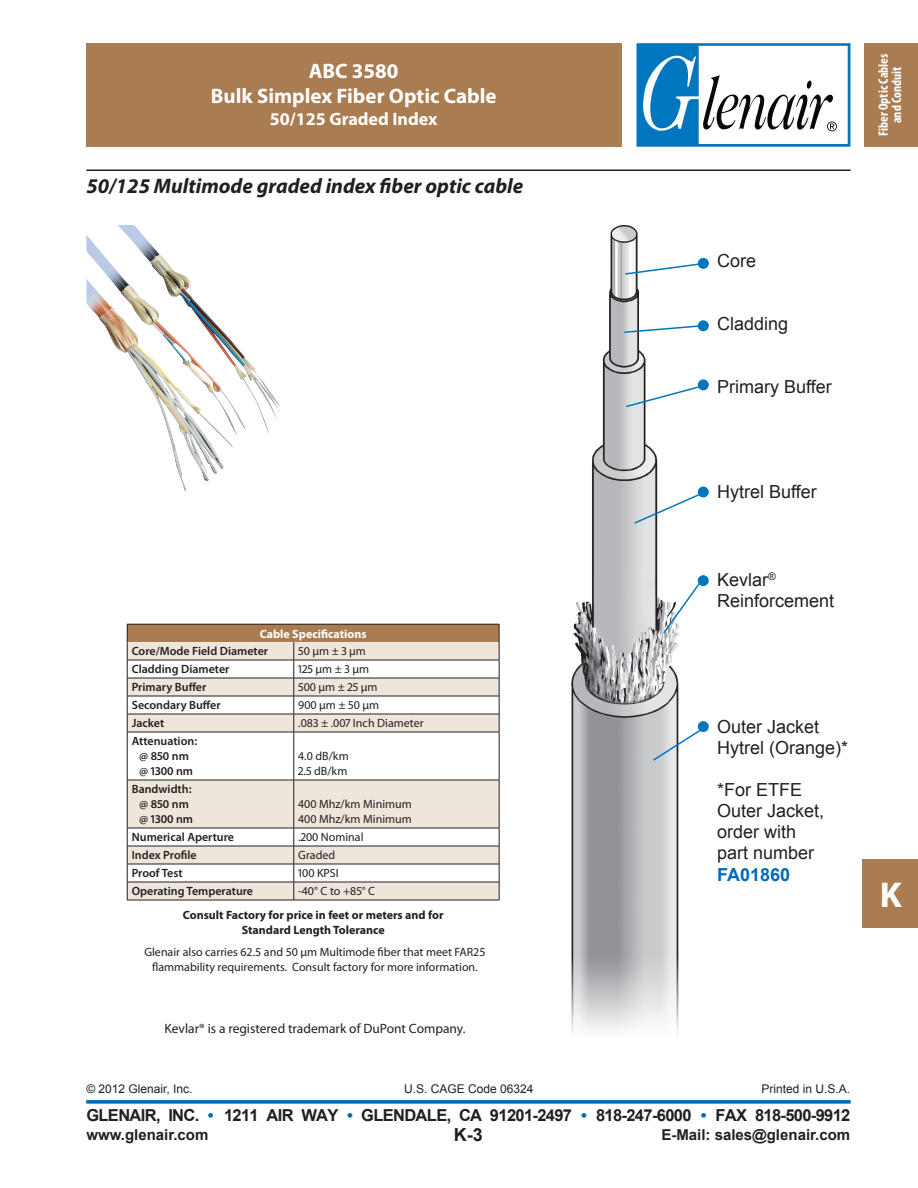
<style>
.page{position:relative;width:918px;height:1188px;background:#fff}
.page>*{position:absolute;margin:0;border:0;box-sizing:border-box;transform-origin:0 0}
.t1{font:700 36px "Myriad Pro";color:#fff}
.t2{font:italic 700 21px "Myriad Pro";color:#231f20}
.t3{font:700 21px/25.2px "Myriad Pro";color:#fff;text-align:center}
.t4{font:18px/21px "Arial";color:#231f20}
.t5{font:700 18px "Myriad Pro";color:#fff}
.t6{font:700 18px "Arial";color:#006bb6}
.t7{font:700 18px "Arial";color:#231f20}
.t8{font:700 16.5px "Arial";letter-spacing:-.04em;color:#231f20}
.t9{font:700 15px "Arial";color:#231f20}
.t10{font:13.5px "Myriad Pro";color:#231f20}
.t11{font:700 condensed 13.5px/13.5px "Myriad Pro";color:#fff;text-align:center}
.t12{font:12px/15px "Myriad Pro";color:#231f20}
.t13{font:600 12px/15px "Myriad Pro";color:#231f20;text-align:center}
.t14{font:700 12px/15px "Myriad Pro";color:#231f20;text-align:center}
.t15{font:12px "Arial";color:#231f20}
.t16{font:700 12px "Myriad Pro";color:#fff}
.s1{color:#006bb6}
</style>
<div class="page">
<hr style="left:86px;top:1101px;width:764px;height:3px;background:#006bb6">
<hr style="left:86px;top:1100px;width:764px;height:3px;background:#006bb6">
<div style="left:863px;top:859px;width:55px;height:69px;background:#aa7c51"></div>
<div style="left:864px;top:43px;width:54px;height:104px;background:#aa7c51"></div>
<div style="left:86px;top:43px;width:536px;height:104px;background:#aa7c51"></div>
<svg style="left:637px;top:43px;width:213px;height:104px"></svg>
<img style="left:571px;top:225px;width:108px;height:809px">
<svg style="left:624px;top:261px;width:84px;height:15px"></svg>
<svg style="left:623px;top:324px;width:86px;height:10px"></svg>
<svg style="left:624px;top:383px;width:85px;height:25px"></svg>
<svg style="left:633px;top:489px;width:76px;height:36px"></svg>
<svg style="left:662px;top:579px;width:41px;height:56px"></svg>
<svg style="left:651px;top:723px;width:57px;height:39px"></svg>
<div style="left:698px;top:721px;width:11px;height:11px;background:#0076bf;border-radius:50%"></div>
<div style="left:698px;top:575px;width:11px;height:11px;background:#0076bf;border-radius:50%"></div>
<div style="left:698px;top:487px;width:11px;height:10px;background:#0076bf;border-radius:50%"></div>
<div style="left:698px;top:379px;width:11px;height:11px;background:#0076bf;border-radius:50%"></div>
<div style="left:698px;top:320px;width:11px;height:11px;background:#0076bf;border-radius:50%"></div>
<div style="left:698px;top:258px;width:11px;height:11px;background:#0076bf;border-radius:50%"></div>
<div style="left:127px;top:624px;width:372px;height:18px;background:#aa7c51"></div>
<div style="left:128px;top:642px;width:371px;height:258px;background:#efe6db"></div>
<svg style="left:128px;top:661px;width:371px;height:221px"></svg>
<hr style="left:127px;top:624px;width:167px;height:1px;background:#231f20">
<hr style="left:294px;top:624px;width:205px;height:1px;background:#231f20">
<hr style="left:127px;top:660px;width:167px;height:1px;background:#231f20">
<hr style="left:294px;top:660px;width:205px;height:1px;background:#231f20">
<hr style="left:127px;top:678px;width:167px;height:1px;background:#231f20">
<hr style="left:294px;top:678px;width:205px;height:1px;background:#231f20">
<hr style="left:127px;top:696px;width:167px;height:1px;background:#231f20">
<hr style="left:294px;top:696px;width:205px;height:1px;background:#231f20">
<hr style="left:127px;top:714px;width:167px;height:1px;background:#231f20">
<svg style="left:127px;top:624px;width:1px;height:108px"></svg>
<hr style="left:294px;top:714px;width:205px;height:1px;background:#231f20">
<svg style="left:294px;top:642px;width:1px;height:90px"></svg>
<svg style="left:499px;top:624px;width:1px;height:108px"></svg>
<hr style="left:127px;top:732px;width:167px;height:1px;background:#231f20">
<hr style="left:127px;top:732px;width:1px;height:48px;background:#231f20">
<hr style="left:294px;top:732px;width:205px;height:1px;background:#231f20">
<hr style="left:294px;top:732px;width:1px;height:48px;background:#231f20">
<hr style="left:499px;top:732px;width:1px;height:48px;background:#231f20">
<hr style="left:127px;top:780px;width:167px;height:1px;background:#231f20">
<hr style="left:127px;top:780px;width:1px;height:48px;background:#231f20">
<hr style="left:294px;top:780px;width:205px;height:1px;background:#231f20">
<hr style="left:294px;top:780px;width:1px;height:48px;background:#231f20">
<hr style="left:499px;top:780px;width:1px;height:48px;background:#231f20">
<hr style="left:127px;top:828px;width:167px;height:1px;background:#231f20">
<hr style="left:294px;top:828px;width:205px;height:1px;background:#231f20">
<hr style="left:127px;top:846px;width:167px;height:1px;background:#231f20">
<hr style="left:294px;top:846px;width:205px;height:1px;background:#231f20">
<hr style="left:127px;top:864px;width:167px;height:1px;background:#231f20">
<hr style="left:294px;top:864px;width:205px;height:1px;background:#231f20">
<hr style="left:127px;top:882px;width:167px;height:1px;background:#231f20">
<svg style="left:127px;top:828px;width:1px;height:72px"></svg>
<hr style="left:294px;top:882px;width:205px;height:1px;background:#231f20">
<svg style="left:294px;top:828px;width:1px;height:72px"></svg>
<svg style="left:499px;top:828px;width:1px;height:72px"></svg>
<hr style="left:127px;top:900px;width:167px;height:1px;background:#231f20">
<hr style="left:294px;top:900px;width:205px;height:1px;background:#231f20">
<hr style="left:86px;top:170px;width:764px;height:1px;background:#231f20">
<img style="left:86px;top:225px;width:194px;height:222px">
<h2 class="t3" style="left:211px;top:58px;width:287px">ABC 3580<br>Bulk Simplex Fiber Optic Cable</h2>
<h3 class="t5" style="left:270px;top:107px;width:169px">50/125 Graded Index</h3>
<h2 class="t2" style="left:86px;top:172px;width:438px">50/125 Multimode graded index fiber optic cable</h2>
<p class="t11" style="left:876px;top:136px;width:84px;rotate:-90deg">Fiber Optic Cables and Conduit</p>
<h3 class="t4" style="left:717px;top:251px;width:41px">Core</h3>
<h3 class="t4" style="left:717px;top:314px;width:73px">Cladding</h3>
<h3 class="t4" style="left:717px;top:377px;width:116px">Primary Buffer</h3>
<h3 class="t4" style="left:717px;top:481px;width:101px">Hytrel Buffer</h3>
<p class="t16" style="left:260px;top:626px;width:108px">Cable Specifications</p>
<p class="t13" style="left:132px;top:644px;width:138px">Core/Mode Field Diameter</p>
<p class="t12" style="left:298px;top:644px;width:69px">50 µm ± 3 µm</p>
<p class="t13" style="left:132px;top:662px;width:99px">Cladding Diameter</p>
<p class="t12" style="left:298px;top:662px;width:72px">125 µm ± 3 µm</p>
<p class="t13" style="left:132px;top:680px;width:76px">Primary Buffer</p>
<p class="t12" style="left:298px;top:680px;width:81px">500 µm ± 25 µm</p>
<p class="t13" style="left:132px;top:698px;width:91px">Secondary Buffer</p>
<p class="t12" style="left:298px;top:698px;width:82px">900 µm ± 50 µm</p>
<p class="t13" style="left:132px;top:716px;width:34px">Jacket</p>
<p class="t12" style="left:298px;top:716px;width:127px">.083 ± .007 Inch Diameter</p>
<p class="t13" style="left:132px;top:734px;width:67px">Attenuation: @ 850 nm<br>@ 1300 nm</p>
<p class="t12" style="left:298px;top:749px;width:52px">4.0 dB/km<br>2.5 dB/km</p>
<p class="t13" style="left:139px;top:782px;width:55px;text-align:left;text-indent:-7px">Bandwidth: @ 850 nm @ 1300 nm</p>
<p class="t12" style="left:298px;top:797px;width:115px">400 Mhz/km Minimum<br>400 Mhz/km Minimum</p>
<p class="t13" style="left:132px;top:830px;width:104px">Numerical Aperture</p>
<p class="t12" style="left:298px;top:830px;width:67px">.200 Nominal</p>
<p class="t13" style="left:132px;top:848px;width:67px">Index Profile</p>
<p class="t12" style="left:298px;top:848px;width:38px">Graded</p>
<p class="t13" style="left:132px;top:866px;width:52px">Proof Test</p>
<p class="t12" style="left:298px;top:866px;width:42px">100 KPSI</p>
<p class="t13" style="left:132px;top:884px;width:123px">Operating Temperature</p>
<p class="t12" style="left:298px;top:884px;width:78px">-40° C to +85° C</p>
<p class="t14" style="left:183px;top:907px;width:262px">Consult Factory for price in feet or meters and for<br>Standard Length Tolerance</p>
<p class="t12" style="left:144px;top:945px;width:343px;line-height:14.4px;text-align:center">Glenair also carries 62.5 and 50 µm Multimode fiber that meet FAR25 flammability requirements. Consult factory for more information.</p>
<p class="t10" style="left:165px;top:1020px;width:302px">Kevlar® is a registered trademark of DuPont Company.</p>
<h3 class="t4" style="left:717px;top:570px;width:119px">Kevlar<sup>®<br></sup>Reinforcement</h3>
<h3 class="t4" style="left:717px;top:717px;width:133px">Outer Jacket<br>Hytrel (Orange)*</h3>
<h3 class="t4" style="left:717px;top:780px;width:109px">*For ETFE<br>Outer Jacket, order with part number</h3>
<h3 class="t6" style="left:717px;top:862px;width:75px">FA01860</h3>
<p class="t15" style="left:86px;top:1081px;width:108px">© 2012 Glenair, Inc.</p>
<p class="t15" style="left:404px;top:1081px;width:131px">U.S. CAGE Code 06324</p>
<p class="t15" style="left:761px;top:1081px;width:90px">Printed in U.S.A.</p>
<h3 class="t8" style="left:86px;top:1104px;width:766px">GLENAIR, INC. <span class="s1">•</span> 1211 AIR WAY <span class="s1">•</span> GLENDALE, CA 91201-2497 <span class="s1">•</span> 818-247-6000 <span class="s1">•</span> FAX 818-500-9912</h3>
<h3 class="t7" style="left:454px;top:1123px;width:30px">K-3</h3>
<p class="t9" style="left:86px;top:1125px;width:123px">www.glenair.com</p>
<p class="t9" style="left:661px;top:1125px;width:190px">E-Mail: sales@glenair.com</p>
<h1 class="t1" style="left:880px;top:872px;width:24px">K</h1>
</div>
